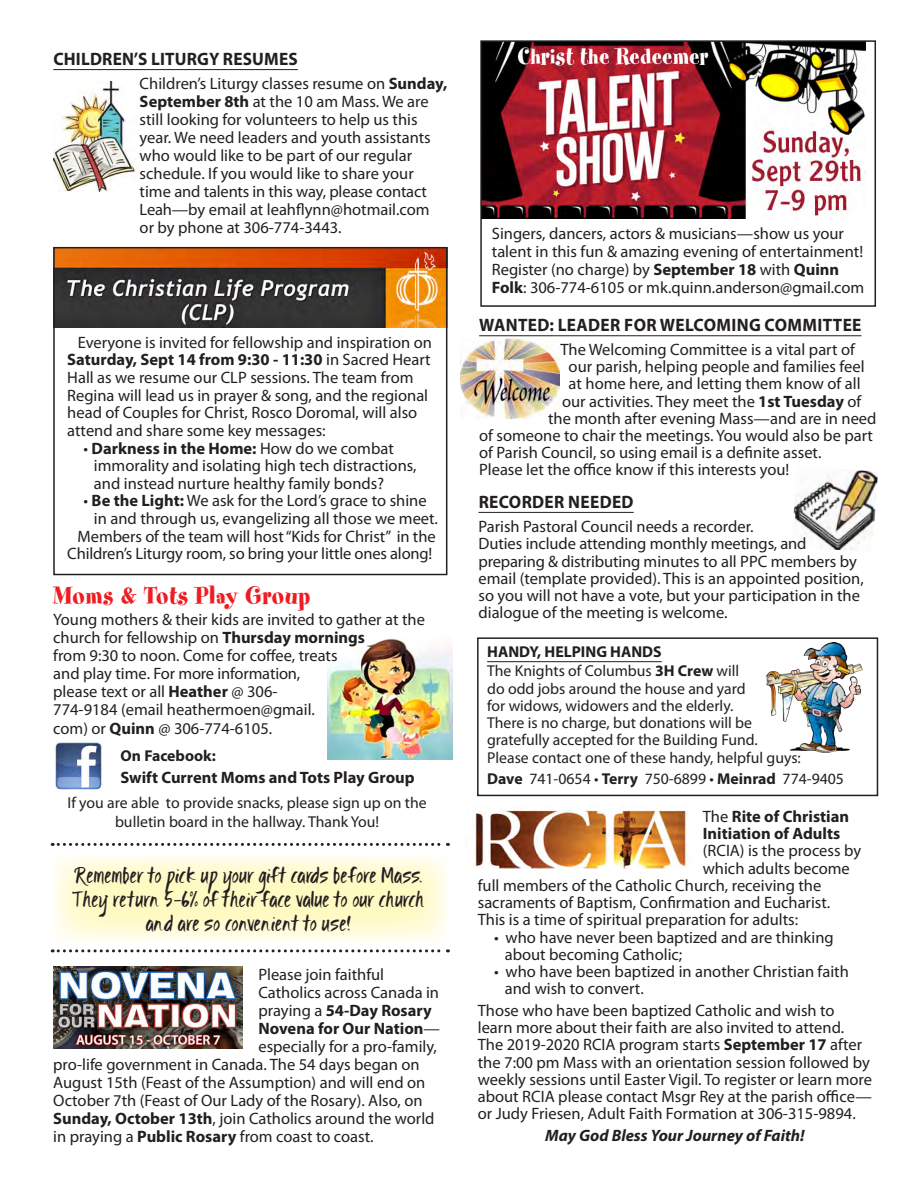
<style>
.page{position:relative;width:918px;height:1188px;background:#fff}
.page>*{position:absolute;margin:0;border:0;box-sizing:border-box;transform-origin:0 0}
.t1{font:27px "Spumoni LP";letter-spacing:.025em;color:#ee1d23}
.t2{font:300 19.5px/24px "Ignitethe";color:#231f20;text-align:center}
.t3{font:700 18px "Myriad Pro";letter-spacing:.02em;color:#231f20;scale:.96 1}
.t4{font:16.5px/17.2px "Myriad Pro";color:#231f20}
.t5{font:700 16.5px/17.2px "Myriad Pro";color:#231f20}
.t6{font:italic 700 16.5px "Myriad Pro";color:#231f20}
.t7{font:15.75px/17.2px "Myriad Pro";color:#231f20}
.t8{font:700 15.75px/19.4px "Myriad Pro";color:#231f20}
.s1{font-weight:700}
.s2{font-weight:400}
</style>
<div class="page">
<hr style="left:487px;top:661px;width:175px;height:1px;background:#231f20">
<div style="left:477px;top:637px;width:401px;height:159px;border:2px solid #231f20"></div>
<img style="left:767px;top:642px;width:96px;height:110px">
<img style="left:328px;top:638px;width:125px;height:122px">
<img style="left:54px;top:741px;width:49px;height:49px">
<img style="left:483px;top:43px;width:383px;height:175px">
<div style="left:480px;top:40px;width:396px;height:267px;border:2px solid #231f20"></div>
<img style="left:793px;top:470px;width:85px;height:81px">
<hr style="left:478px;top:512px;width:156px;height:1px;background:#231f20">
<hr style="left:53px;top:69px;width:245px;height:1px;background:#231f20">
<img style="left:53px;top:81px;width:83px;height:110px">
<img style="left:53px;top:966px;width:189px;height:83px">
<svg style="left:55px;top:856px;width:392px;height:85px;background:#fffbd1"></svg>
<img style="left:56px;top:250px;width:388px;height:77px">
<div style="left:53px;top:247px;width:394px;height:328px;border:2px solid #231f20"></div>
<img style="left:461px;top:339px;width:99px;height:79px">
<hr style="left:479px;top:335px;width:382px;height:1px;background:#231f20">
<img style="left:475px;top:807px;width:214px;height:62px">
<svg style="left:52px;top:843px;width:396px;height:3px"></svg>
<svg style="left:52px;top:949px;width:396px;height:3px"></svg>
<p class="t3" style="left:53px;top:47px;width:22px">Children</p>
<p class="t3" style="left:134px;top:47px;width:29px">’s liturgy</p>
<p class="t3" style="left:223px;top:47px;width:79px">RESUMES</p>
<p class="t4" style="left:140px;top:75px;width:309px;line-height:18px">Children’s Liturgy classes resume on <span class="s1">Sunday, September 8th</span> at the 10 am Mass. We are still looking for volunteers to help us this year. We need leaders and youth assistants who would like to be part of our regular schedule. If you would like to share your time and talents in this way, please contact Leah—by email at leahflynn@hotmail.com or by phone at 306-774-3443.</p>
<p class="t4" style="left:67px;top:333px;width:366px;text-indent:10px">Everyone is invited for fellowship and inspiration on <span class="s1">Saturday, Sept 14 from 9:30 - 11:30</span> in Sacred Heart Hall as we resume our CLP sessions. The team from Regina will lead us in prayer &amp; song, and the regional head of Couples for Christ, Rosco Doromal, will also attend and share some key messages:</p>
<p class="t4" style="left:94px;top:439px;width:324px;text-indent:-10px">• <span class="s1">Darkness in the Home:</span> How do we combat immorality and isolating high tech distractions, and instead nurture healthy family bonds?</p>
<p class="t4" style="left:83px;top:492px;width:345px">• <span class="s1">Be the Light:</span> We ask for the Lord’s grace to shine</p>
<p class="t4" style="left:94px;top:510px;width:346px">in and through us, evangelizing all those we meet.</p>
<p class="t4" style="left:78px;top:527px;width:360px">Members of the team will host “Kids for Christ” in the</p>
<p class="t4" style="left:67px;top:545px;width:367px">Children’s Liturgy room, so bring your little ones along!</p>
<h1 class="t1" style="left:53px;top:582px;width:259px">Moms &amp; Tots Play Group</h1>
<p class="t4" style="left:53px;top:610px;width:373px;line-height:18.1px">Young mothers &amp; their kids are invited to gather at the church for fellowship on <span class="s1">Thursday mornings<br></span>from 9:30 to noon. Come for coffee, treats<br>and play time. For more information,<br>please text or all <span class="s1">Heather</span> @ 306-<br>774-9184 (email heathermoen@gmail.<br>com) or <span class="s1">Quinn</span> @ 306-774-6105.</p>
<p class="t8" style="left:121px;top:746px;width:97px">On Facebook:</p>
<p class="t5" style="left:121px;top:768px;width:296px">Swift Current Moms and Tots Play Group</p>
<p class="t7" style="left:67px;top:793px;width:361px;line-height:18.8px;text-align:center">If you are able to provide snacks, please sign up on the bulletin board in the hallway. Thank You!</p>
<p class="t2" style="left:72px;top:864px;width:354px">Remember to pick up your gift cards before Mass.<br>They return 5-6% of their face value to our church and are so convenient to use!</p>
<p class="t4" style="left:258px;top:965px;width:127px">Please join faithful</p>
<p class="t4" style="left:258px;top:983px;width:182px">Catholics across Canada in</p>
<p class="t5" style="left:258px;top:1001px;width:175px"><span class="s2">praying a</span> 54-Day Rosary</p>
<p class="t5" style="left:258px;top:1019px;width:183px">Novena for Our Nation<span class="s2">—</span></p>
<p class="t4" style="left:258px;top:1037px;width:180px">especially for a pro-family,</p>
<p class="t4" style="left:53px;top:1055px;width:368px">pro-life government in Canada. The 54 days began on</p>
<p class="t4" style="left:53px;top:1073px;width:374px">August 15th (Feast of the Assumption) and will end on</p>
<p class="t4" style="left:53px;top:1091px;width:371px">October 7th (Feast of Our Lady of the Rosary). Also, on</p>
<p class="t4" style="left:53px;top:1109px;width:383px"><span class="s1">Sunday, October 13th</span>, join Catholics around the world</p>
<p class="t4" style="left:53px;top:1127px;width:322px">in praying a <span class="s1">Public Rosary</span> from coast to coast.</p>
<p class="t4" style="left:492px;top:224px;width:374px;line-height:18px">Singers, dancers, actors &amp; musicians—show us your talent in this fun &amp; amazing evening of entertainment!<br>Register (no charge) by <span class="s1">September 18</span> with <span class="s1">Quinn Folk</span>: 306-774-6105 or mk.quinn.anderson@gmail.com</p>
<p class="t3" style="left:479px;top:313px;width:400px">WANTED: LEADER FOR WELCOMING COMMITTEE</p>
<p class="t4" style="left:560px;top:340px;width:296px">The Welcoming Committee is a vital part of</p>
<p class="t4" style="left:569px;top:358px;width:297px">our parish, helping people and families feel</p>
<p class="t4" style="left:569px;top:375px;width:293px">at home here, and letting them know of all</p>
<p class="t4" style="left:562px;top:392px;width:301px">our activities. They meet the <span class="s1">1st Tuesday</span> of</p>
<p class="t4" style="left:548px;top:409px;width:330px">the month after evening Mass—and are in need</p>
<p class="t4" style="left:479px;top:427px;width:395px">of someone to chair the meetings. You would also be part</p>
<p class="t4" style="left:479px;top:444px;width:344px">of Parish Council, so using email is a definite asset.</p>
<p class="t4" style="left:479px;top:461px;width:312px">Please let the office know if this interests you!</p>
<p class="t3" style="left:479px;top:490px;width:163px">RECORDER NEEDED</p>
<p class="t4" style="left:478px;top:518px;width:387px">Parish Pastoral Council needs a recorder.<br>Duties include attending monthly meetings, and preparing &amp; distributing minutes to all PPC members by email (template provided). This is an appointed position, so you will not have a vote, but your participation in the dialogue of the meeting is welcome.</p>
<p class="t8" style="left:487px;top:641px;width:254px">HANDY, HELPING HANDS<br><span class="s2">The Knights of Columbus</span> 3H Crew <span class="s2">will</span></p>
<p class="t7" style="left:487px;top:679px;width:315px">do odd jobs around the house and yard<br>for widows, widowers and the elderly.<br>There is no charge, but donations will be gratefully accepted for the Building Fund.<br>Please contact one of these handy, helpful guys:</p>
<p class="t7" style="left:487px;top:770px;width:358px"><span class="s1">Dave</span> 741-0654 • <span class="s1">Terry</span> 750-6899 • <span class="s1">Meinrad</span> 774-9405</p>
<p class="t5" style="left:703px;top:807px;width:148px"><span class="s2">The</span> Rite of Christian<br>Initiation of Adults</p>
<p class="t4" style="left:703px;top:842px;width:160px">(RCIA) is the process by</p>
<p class="t4" style="left:703px;top:859px;width:148px">which adults become</p>
<p class="t4" style="left:478px;top:876px;width:345px">full members of the Catholic Church, receiving the</p>
<p class="t4" style="left:478px;top:894px;width:354px">sacraments of Baptism, Confirmation and Eucharist.</p>
<p class="t4" style="left:478px;top:911px;width:322px">This is a time of spiritual preparation for adults:</p>
<p class="t4" style="left:505px;top:928px;width:330px;text-indent:-11px">• who have never been baptized and are thinking about becoming Catholic;</p>
<p class="t4" style="left:505px;top:963px;width:346px;text-indent:-11px">• who have been baptized in another Christian faith and wish to convert.</p>
<p class="t4" style="left:478px;top:1001px;width:396px">Those who have been baptized Catholic and wish to learn more about their faith are also invited to attend.<br>The 2019-2020 RCIA program starts <span class="s1">September 17</span> after the 7:00 pm Mass with an orientation session followed by weekly sessions until Easter Vigil. To register or learn more about RCIA please contact Msgr Rey at the parish office— or Judy Friesen, Adult Faith Formation at 306-315-9894.</p>
<p class="t6" style="left:545px;top:1125px;width:261px">May God Bless Your Journey of Faith!</p>
</div>
